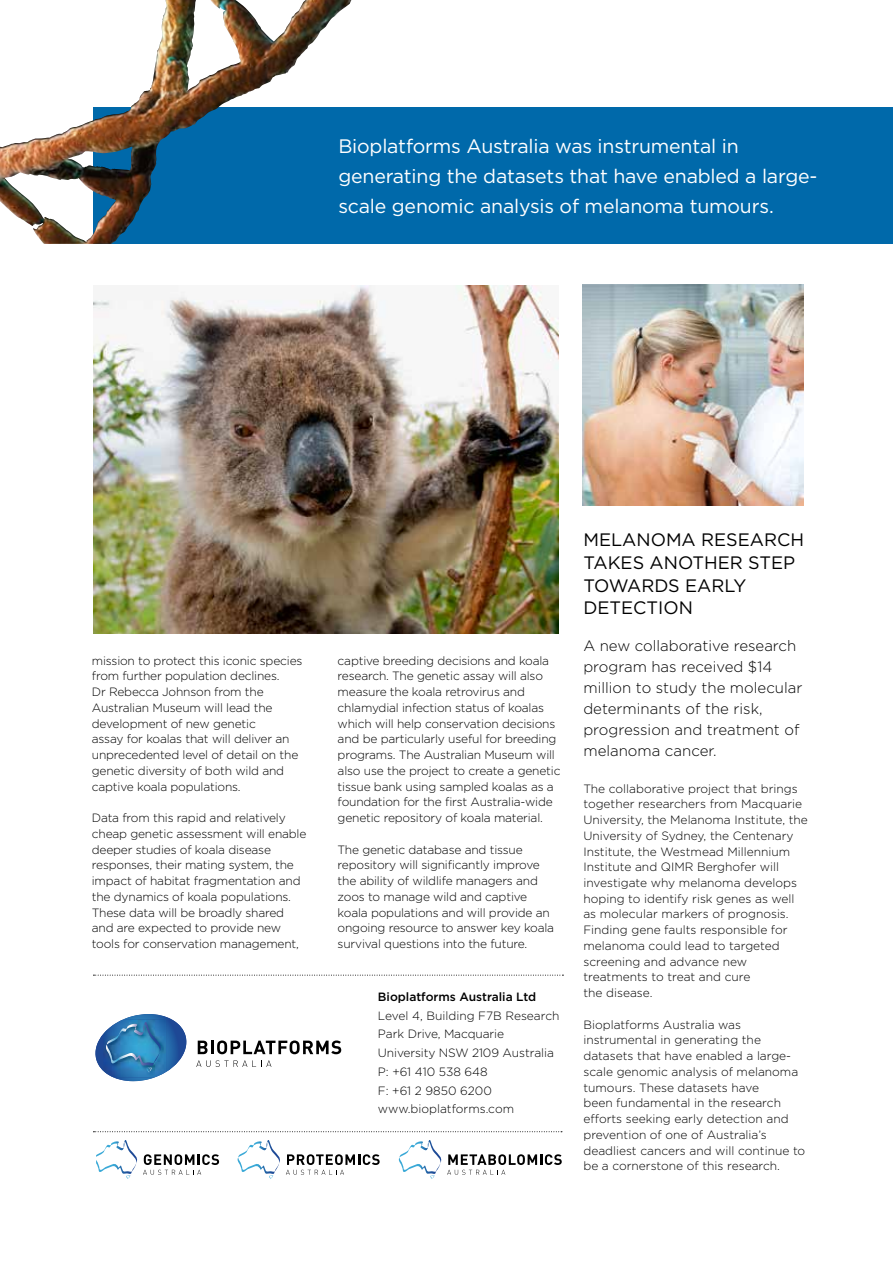
<style>
.page{position:relative;width:893px;height:1263px;background:#fff}
.page>*{position:absolute;margin:0;border:0;box-sizing:border-box;transform-origin:0 0}
.t1{font:19.5px/30px "Gotham";letter-spacing:-.01em;color:#fff}
.t2{font:18px/22.5px "Gotham";color:#000}
.t3{font:300 15px/21px "Gotham";color:#000}
.t4{font:300 12px/15.8px "Gotham";letter-spacing:-.015em;color:#000}
.t5{font:500 12px "Gotham";color:#000}
</style>
<div class="page">
<img style="left:94px;top:285px;width:464px;height:349px">
<div style="left:94px;top:107px;width:799px;height:136px;background:#0069aa"></div>
<img style="left:50px;top:0;width:256px;height:138px">
<svg style="left:198px;top:1040px;width:10px;height:14px"></svg>
<hr style="left:211px;top:1040px;width:3px;height:14px;background:#000">
<svg style="left:217px;top:1040px;width:124px;height:14px"></svg>
<svg style="left:196px;top:1060px;width:75px;height:7px"></svg>
<svg style="left:95px;top:1014px;width:92px;height:67px"></svg>
<svg style="left:93px;top:1131px;width:469px;height:1px"></svg>
<svg style="left:93px;top:975px;width:470px;height:1px"></svg>
<svg style="left:96px;top:1140px;width:123px;height:39px"></svg>
<svg style="left:398px;top:1140px;width:164px;height:39px"></svg>
<svg style="left:237px;top:1140px;width:143px;height:39px"></svg>
<img style="left:582px;top:285px;width:221px;height:221px">
<h1 class="t1" style="left:338px;top:131px;width:480px">Bioplatforms Australia was instrumental in generating the datasets that have enabled a large&shy;scale genomic analysis of melanoma tumours.</h1>
<p class="t4" style="left:92px;top:652px;width:212px">mission to protect this iconic species from further population declines.<br>Dr Rebecca Johnson from the<br>Australian Museum will lead the development of new genetic<br>assay for koalas that will deliver an unprecedented level of detail on the genetic diversity of both wild and captive koala populations.</p>
<p class="t4" style="left:92px;top:810px;width:216px">Data from this rapid and relatively cheap genetic assessment will enable deeper studies of koala disease responses, their mating system, the impact of habitat fragmentation and the dynamics of koala populations.<br>These data will be broadly shared and are expected to provide new tools for conservation management,</p>
<p class="t4" style="left:338px;top:652px;width:224px">captive breeding decisions and koala research. The genetic assay will also measure the koala retrovirus and chlamydial infection status of koalas which will help conservation decisions and be particularly useful for breeding programs. The Australian Museum will also use the project to create a genetic tissue bank using sampled koalas as a foundation for the first Australia-wide genetic repository of koala material.</p>
<p class="t4" style="left:338px;top:841px;width:218px">The genetic database and tissue repository will significantly improve the ability of wildlife managers and zoos to manage wild and captive koala populations and will provide an ongoing resource to answer key koala survival questions into the future.</p>
<p class="t5" style="left:378px;top:989px;width:160px">Bioplatforms Australia Ltd</p>
<p class="t4" style="left:378px;top:1006px;width:183px;line-height:18.8px">Level 4, Building F7B Research<br>Park Drive, Macquarie<br>University NSW 2109 Australia<br>P: +61 410 538 648<br>F: +61 2 9850 6200 www.bioplatforms.com</p>
<h2 class="t2" style="left:583px;top:528px;width:222px">MELANOMA RESEARCH<br>TAKES ANOTHER STEP<br>TOWARDS EARLY<br>DETECTION</h2>
<p class="t3" style="left:583px;top:634px;width:221px">A new collaborative research program has received $14 million to study the molecular determinants of the risk, progression and treatment of melanoma cancer.</p>
<p class="t4" style="left:583px;top:780px;width:226px">The collaborative project that brings together researchers from Macquarie University, the Melanoma Institute, the University of Sydney, the Centenary Institute, the Westmead Millennium Institute and QIMR Berghofer will investigate why melanoma develops hoping to identify risk genes as well as molecular markers of prognosis.<br>Finding gene faults responsible for melanoma could lead to targeted screening and advance new treatments to treat and cure<br>the disease.</p>
<p class="t4" style="left:583px;top:1016px;width:223px">Bioplatforms Australia was instrumental in generating the datasets that have enabled a large&shy;scale genomic analysis of melanoma tumours. These datasets have<br>been fundamental in the research efforts seeking early detection and prevention of one of Australia’s deadliest cancers and will continue to be a cornerstone of this research.</p>
</div>
